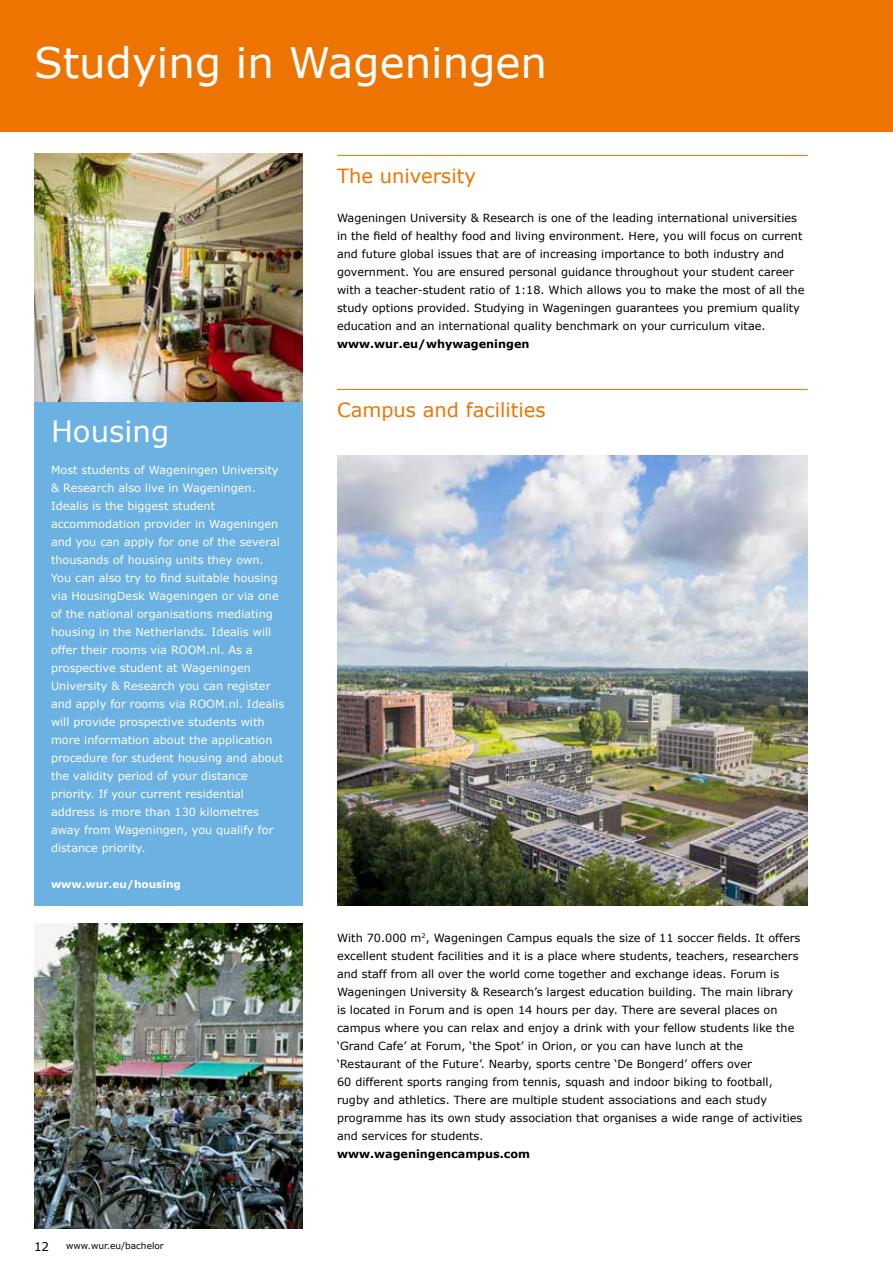
<style>
.page{position:relative;width:893px;height:1263px;background:#fff}
.page>*{position:absolute;margin:0;border:0;box-sizing:border-box;transform-origin:0 0}
.t1{font:42px "Verdana";color:#fff}
.t2{font:29.25px "Verdana";color:#fff}
.t3{font:19.5px "Verdana";color:#ee7402}
.t4{font:12px "Verdana";color:#000}
.t5{font:11.25px/18px "Verdana";color:#000}
.t6{font:11.25px/18px "Verdana";color:#fff}
.t7{font:700 11.25px "Verdana";color:#000}
.t8{font:700 10.5px "Verdana";color:#fff}
.t9{font:9px "Verdana";color:#000}
</style>
<div class="page">
<div style="left:0;top:0;width:893px;height:132px;background:#ee7402"></div>
<div style="left:34px;top:402px;width:269px;height:504px;background:#6bb1e2"></div>
<img style="left:34px;top:924px;width:269px;height:305px">
<img style="left:34px;top:153px;width:269px;height:249px">
<hr style="left:337px;top:155px;width:471px;height:1px;background:#ee7402">
<hr style="left:337px;top:389px;width:471px;height:1px;background:#ee7402">
<img style="left:337px;top:456px;width:471px;height:450px">
<h1 class="t1" style="left:34px;top:36px;width:515px">Studying in Wageningen</h1>
<h2 class="t2" style="left:51px;top:413px;width:120px">Housing</h2>
<p class="t6" style="left:51px;top:461px;width:235px">Most students of Wageningen University &amp; Research also live in Wageningen.<br>Idealis is the biggest student accommodation provider in Wageningen and you can apply for one of the several thousands of housing units they own.<br>You can also try to find suitable housing via HousingDesk Wageningen or via one of the national organisations mediating housing in the Netherlands. Idealis will offer their rooms via ROOM.nl. As a prospective student at Wageningen University &amp; Research you can register and apply for rooms via ROOM.nl. Idealis will provide prospective students with more information about the application procedure for student housing and about the validity period of your distance priority. If your current residential address is more than 130 kilometres away from Wageningen, you qualify for distance priority.</p>
<p class="t8" style="left:51px;top:878px;width:131px">www.wur.eu/housing</p>
<p class="t4" style="left:34px;top:1238px;width:17px">12</p>
<p class="t9" style="left:66px;top:1240px;width:99px">www.wur.eu/bachelor</p>
<h3 class="t3" style="left:337px;top:163px;width:140px">The university</h3>
<p class="t5" style="left:337px;top:209px;width:469px">Wageningen University &amp; Research is one of the leading international universities in the field of healthy food and living environment. Here, you will focus on current and future global issues that are of increasing importance to both industry and government. You are ensured personal guidance throughout your student career with a teacher-student ratio of 1:18. Which allows you to make the most of all the study options provided. Studying in Wageningen guarantees you premium quality education and an international quality benchmark on your curriculum vitae.</p>
<p class="t7" style="left:337px;top:336px;width:194px">www.wur.eu/whywageningen</p>
<h3 class="t3" style="left:337px;top:397px;width:210px">Campus and facilities</h3>
<p class="t5" style="left:337px;top:929px;width:467px">With 70.000 m<sup>2</sup>, Wageningen Campus equals the size of 11 soccer fields. It offers excellent student facilities and it is a place where students, teachers, researchers and staff from all over the world come together and exchange ideas. Forum is Wageningen University &amp; Research’s largest education building. The main library is located in Forum and is open 14 hours per day. There are several places on campus where you can relax and enjoy a drink with your fellow students like the ‘Grand Cafe’ at Forum, ‘the Spot’ in Orion, or you can have lunch at the ‘Restaurant of the Future’. Nearby, sports centre ‘De Bongerd’ offers over<br>60 different sports ranging from tennis, squash and indoor biking to football, rugby and athletics. There are multiple student associations and each study programme has its own study association that organises a wide range of activities and services for students.</p>
<p class="t7" style="left:337px;top:1146px;width:195px">www.wageningencampus.com</p>
</div>
